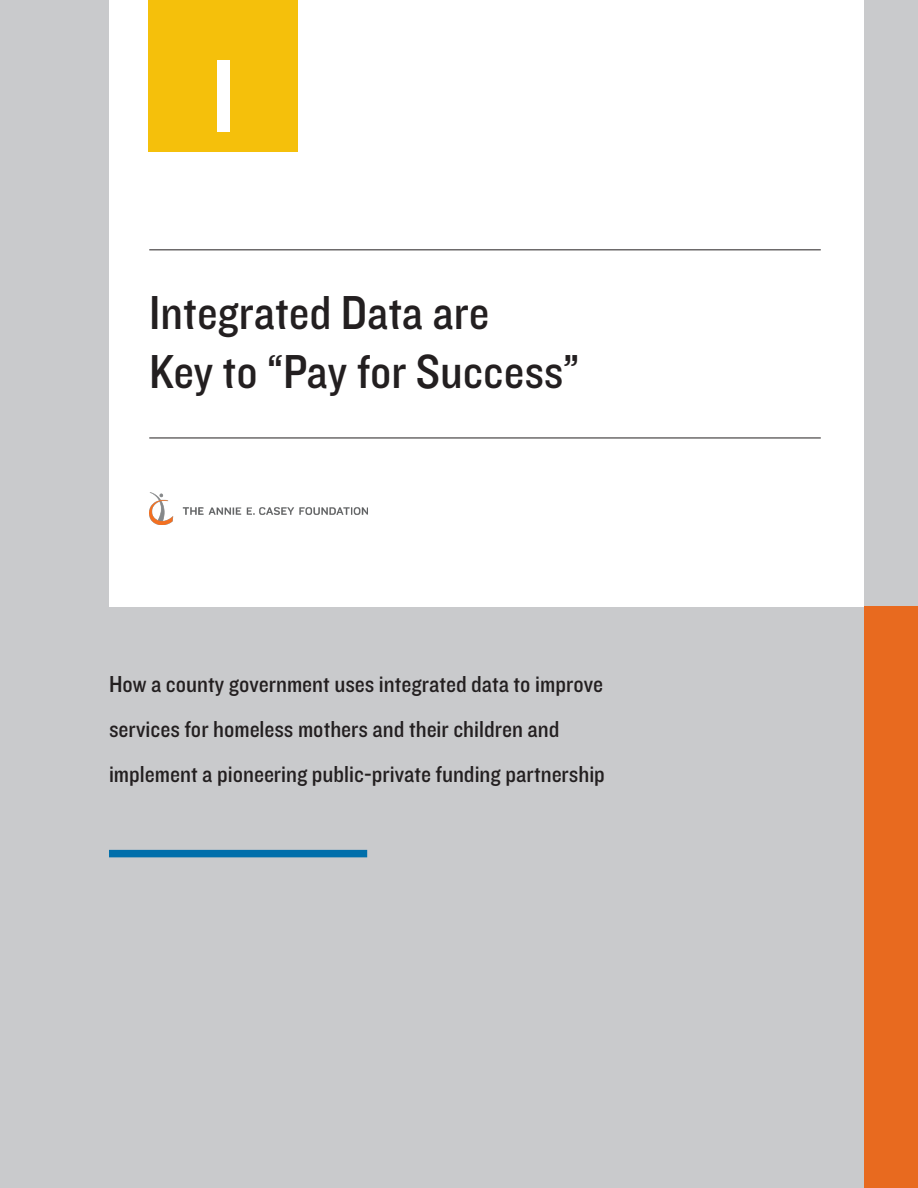
<style>
.page{position:relative;width:918px;height:1188px;background:#c9cacc}
.page>*{position:absolute;margin:0;border:0;box-sizing:border-box;transform-origin:0 0}
.t1{font:108px "Knockout 32 Junior Cruisewt";color:#fff}
.t2{font:49.5px/59.4px "Knockout 30 Junior Welterwt";color:#231f20}
.t3{font:24px/45px "Knockout 30 Junior Welterwt";color:#231f20}
</style>
<div class="page">
<div style="left:864px;top:607px;width:54px;height:581px;background:#e86a1f"></div>
<div style="left:109px;top:0;width:755px;height:607px;background:#fff"></div>
<div style="left:149px;top:0;width:149px;height:151px;background:#f5c00b"></div>
<hr style="left:149px;top:249px;width:672px;height:1px;background:#231f20">
<hr style="left:149px;top:438px;width:672px;height:1px;background:#231f20">
<img style="left:149px;top:493px;width:218px;height:31px">
<div style="left:109px;top:850px;width:258px;height:7px;background:#006fab"></div>
<p class="t1" style="left:209px;top:28px;width:31px">I</p>
<p class="t2" style="left:149px;top:281px;width:432px">Integrated Data are<br>Key to “Pay for Success”</p>
<p class="t3" style="left:109px;top:661px;width:497px">How a county government uses integrated data to improve services for homeless mothers and their children and implement a pioneering public-private funding partnership</p>
</div>
